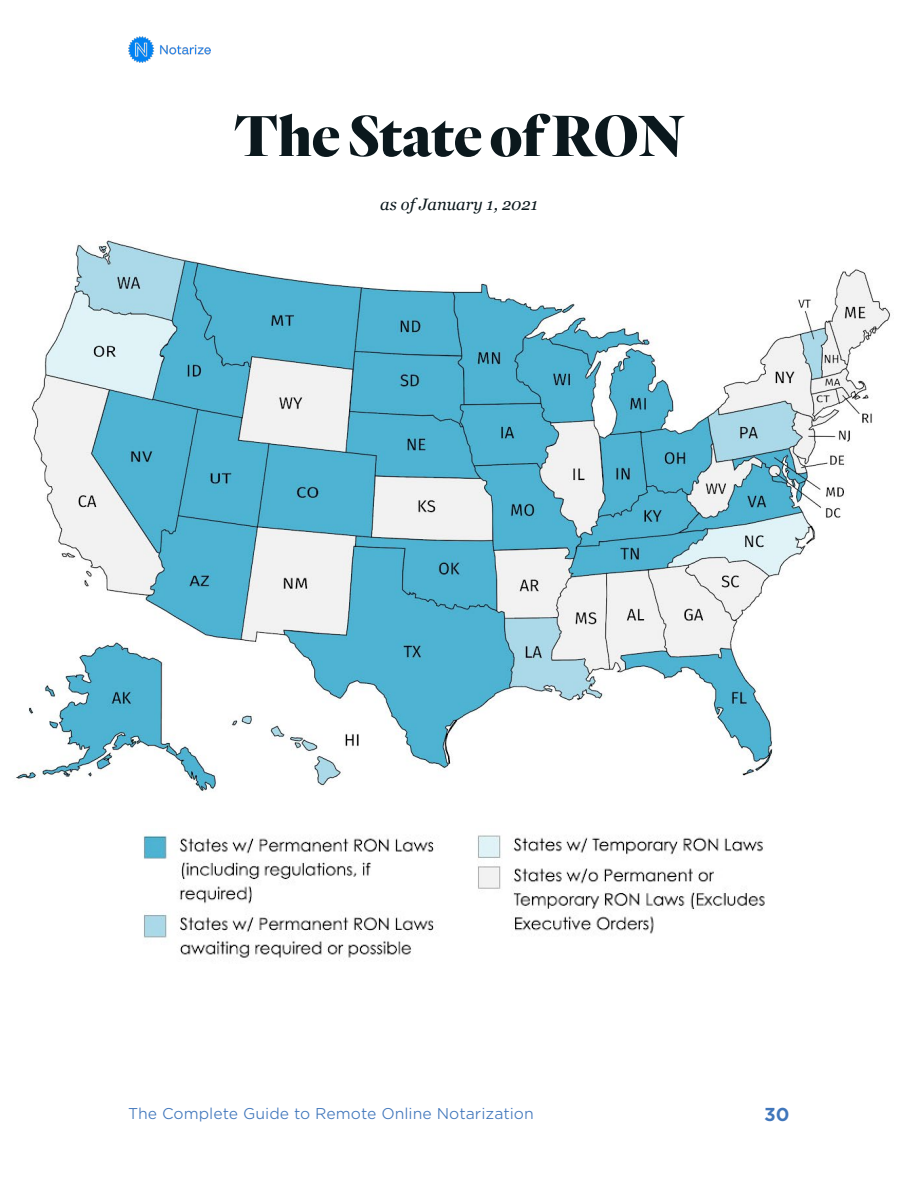
<style>
.page{position:relative;width:918px;height:1188px;background:#fff}
.page>*{position:absolute;margin:0;border:0;box-sizing:border-box;transform-origin:0 0}
.t1{font:900 60px "Quarto";color:#0b181d}
.t2{font:700 18px "Gotham S Sm";color:#4076bb}
.t3{font:italic 16.5px "Georgia";color:#0b181d}
.t4{font:300 15px "Gotham S Sm";color:#4076bb}
</style>
<div class="page">
<img style="left:128px;top:37px;width:83px;height:26px">
<img style="left:16px;top:240px;width:875px;height:552px">
<img style="left:143px;top:835px;width:294px;height:123px">
<img style="left:477px;top:835px;width:288px;height:99px">
<div style="left:790px;top:594px;width:128px;height:181px;background:#fff"></div>
<h1 class="t1" style="left:234px;top:98px;width:452px">The State of RON</h1>
<p class="t3" style="left:380px;top:192px;width:159px">as of January 1, 2021</p>
<p class="t4" style="left:128px;top:1104px;width:407px">The Complete Guide to Remote Online Notarization</p>
<p class="t2" style="left:764px;top:1102px;width:27px">30</p>
</div>
